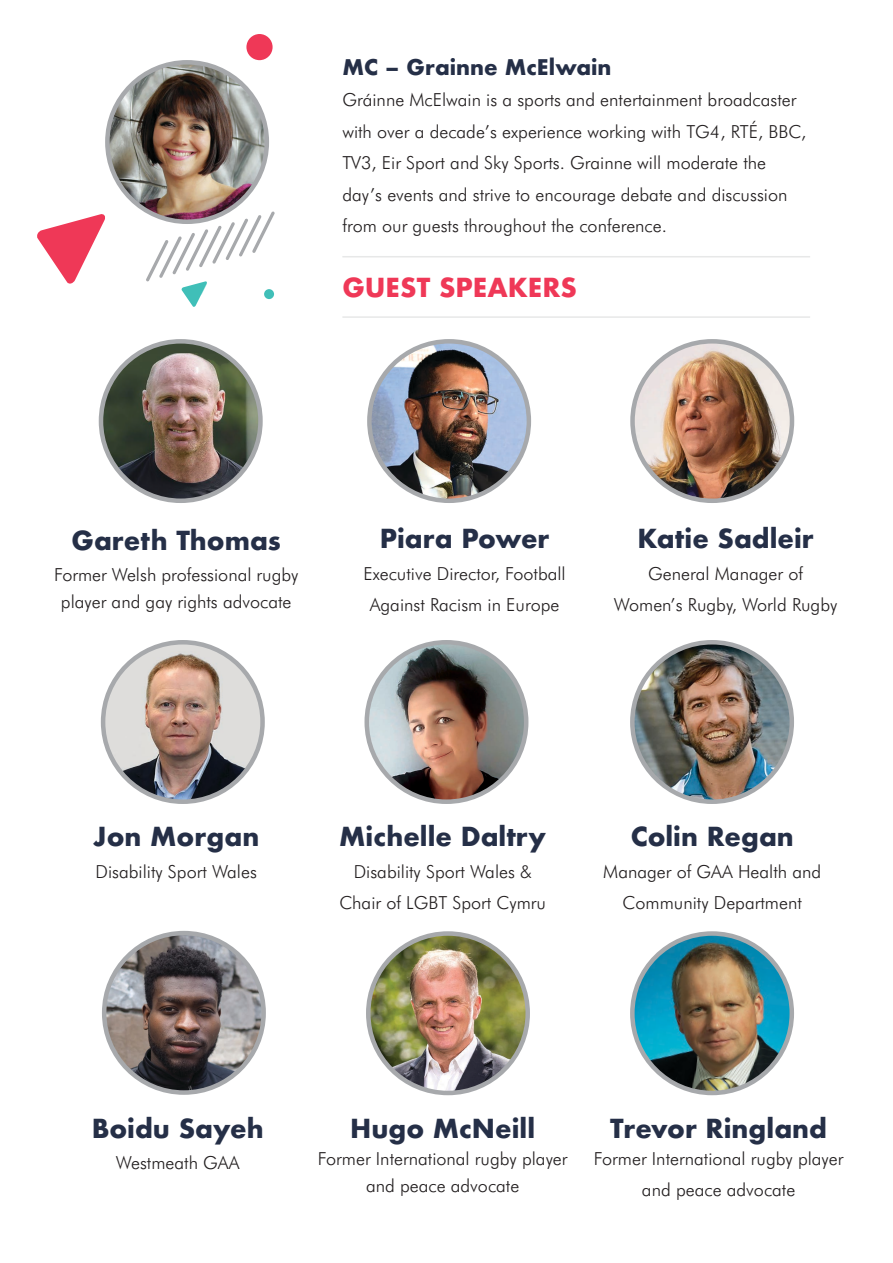
<style>
.page{position:relative;width:893px;height:1263px;background:#fff}
.page>*{position:absolute;margin:0;border:0;box-sizing:border-box;transform-origin:0 0}
.t1{font:700 25.5px "Futura";color:#252f47}
.t2{font:700 25.5px "Futura";color:#ef3857}
.t3{font:700 21px "Futura";color:#252f47}
.t4{font:300 18px/31.5px "Futura BT";color:#231f20;text-align:center}
</style>
<div class="page">
<img style="left:107px;top:62px;width:160px;height:160px;border-radius:80px">
<div style="left:105px;top:60px;width:164px;height:164px;border:4px solid #a7a9ac;border-radius:50%"></div>
<img style="left:101px;top:341px;width:159px;height:160px;border-radius:80px">
<div style="left:99px;top:339px;width:164px;height:164px;border:4px solid #a7a9ac;border-radius:50%"></div>
<img style="left:103px;top:642px;width:160px;height:160px;border-radius:80px">
<div style="left:101px;top:640px;width:164px;height:164px;border:4px solid #a7a9ac;border-radius:50%"></div>
<img style="left:369px;top:341px;width:160px;height:160px;border-radius:80px">
<div style="left:367px;top:339px;width:164px;height:164px;border:4px solid #a7a9ac;border-radius:50%"></div>
<img style="left:367px;top:642px;width:159px;height:160px;border-radius:80px">
<div style="left:364px;top:640px;width:164px;height:164px;border:4px solid #a7a9ac;border-radius:50%"></div>
<img style="left:368px;top:933px;width:160px;height:160px;border-radius:80px">
<div style="left:366px;top:931px;width:164px;height:164px;border:4px solid #a7a9ac;border-radius:50%"></div>
<img style="left:104px;top:933px;width:160px;height:159px;border-radius:80px">
<div style="left:102px;top:931px;width:164px;height:164px;border:4px solid #a7a9ac;border-radius:50%"></div>
<img style="left:632px;top:341px;width:160px;height:160px;border-radius:80px">
<div style="left:630px;top:339px;width:164px;height:164px;border:4px solid #a7a9ac;border-radius:50%"></div>
<img style="left:632px;top:642px;width:160px;height:160px;border-radius:80px">
<div style="left:630px;top:640px;width:164px;height:164px;border:4px solid #a7a9ac;border-radius:50%"></div>
<img style="left:632px;top:933px;width:160px;height:160px;border-radius:80px">
<div style="left:630px;top:931px;width:164px;height:164px;border:4px solid #a7a9ac;border-radius:50%"></div>
<div style="left:246px;top:34px;width:27px;height:26px;background:#ef3857;border-radius:50%"></div>
<svg style="left:146px;top:211px;width:129px;height:96px"></svg>
<svg style="left:37px;top:214px;width:68px;height:70px"></svg>
<hr style="left:342px;top:256px;width:468px;height:1px;background:#e7e8e8">
<hr style="left:342px;top:316px;width:468px;height:2px;background:#e7e8e8">
<p class="t3" style="left:342px;top:52px;width:271px">MC – Grainne McElwain</p>
<p class="t4" style="left:342px;top:84px;width:465px;text-align:left">Gráinne McElwain is a sports and entertainment broadcaster with over a decade’s experience working with TG4, RTÉ, BBC, TV3, Eir Sport and Sky Sports. Grainne will moderate the day’s events and strive to encourage debate and discussion from our guests throughout the conference.</p>
<h1 class="t2" style="left:342px;top:269px;width:236px">GUEST SPEAKERS</h1>
<h1 class="t1" style="left:72px;top:522px;width:211px">Gareth Thomas</h1>
<p class="t4" style="left:54px;top:561px;width:246px;line-height:27px">Former Welsh professional rugby player and gay rights advocate</p>
<h1 class="t1" style="left:380px;top:520px;width:171px">Piara Power</h1>
<p class="t4" style="left:363px;top:557px;width:204px">Executive Director, Football<br>Against Racism in Europe</p>
<h1 class="t1" style="left:638px;top:520px;width:178px">Katie Sadleir</h1>
<p class="t4" style="left:614px;top:557px;width:225px">General Manager of<br>Women’s Rugby, World Rugby</p>
<h1 class="t1" style="left:93px;top:818px;width:168px">Jon Morgan</h1>
<p class="t4" style="left:96px;top:856px;width:163px">Disability Sport Wales</p>
<h1 class="t1" style="left:339px;top:818px;width:208px">Michelle Daltry</h1>
<p class="t4" style="left:339px;top:856px;width:208px">Disability Sport Wales &amp;<br>Chair of LGBT Sport Cymru</p>
<h1 class="t1" style="left:631px;top:818px;width:165px">Colin Regan</h1>
<p class="t4" style="left:603px;top:856px;width:219px">Manager of GAA Health and<br>Community Department</p>
<h1 class="t1" style="left:92px;top:1110px;width:173px">Boidu Sayeh</h1>
<p class="t4" style="left:116px;top:1147px;width:125px">Westmeath GAA</p>
<h1 class="t1" style="left:350px;top:1110px;width:186px">Hugo McNeill</h1>
<p class="t4" style="left:318px;top:1144px;width:251px;line-height:27px">Former International rugby player and peace advocate</p>
<h1 class="t1" style="left:610px;top:1110px;width:218px">Trevor Ringland</h1>
<p class="t4" style="left:594px;top:1142px;width:251px">Former International rugby player and peace advocate</p>
</div>
